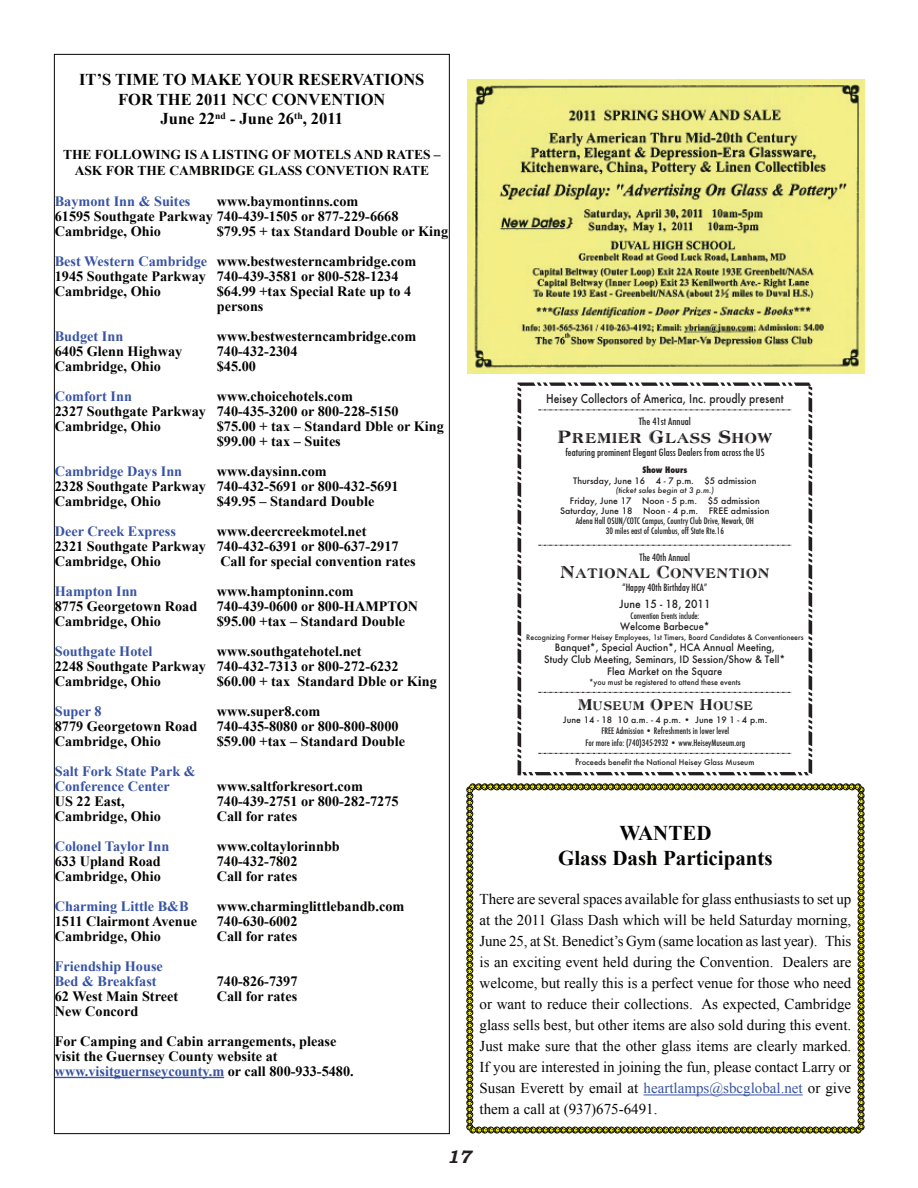
<style>
.page{position:relative;width:918px;height:1188px;background:#fff}
.page>*{position:absolute;margin:0;border:0;box-sizing:border-box;transform-origin:0 0}
.t1{font:700 21px/25.2px "Times New Roman";color:#040503;text-align:center}
.t2{font:italic 700 18px "Bookman Old Style";color:#231f20}
.t3{font:17.25px "Atlantic Inline";color:#231f20;scale:1.05 1}
.t4{font:16.8px "Atlantic Inline";color:#231f20}
.t5{font:700 16.5px/19.8px "Times New Roman";color:#040503;text-align:center}
.t6{font:15.15px "Atlantic Inline";color:#231f20}
.t7{font:15px/21px "Times New Roman";color:#040503;text-align:justify}
.t8{font:700 14.25px/15px "Times New Roman";color:#040503}
.t9{font:700 14.25px/15px "Times New Roman";color:#3853a3}
.t10{font:700 13.5px/16.2px "Times New Roman";color:#040503;text-align:center}
.t11{font:11.85px "Futura";color:#231f20;scale:.87 1}
.t12{font:10.95px "Futura";color:#231f20;scale:.95 1}
.t13{font:9.9px/12px "Futura";color:#231f20;text-align:center;scale:.95 1}
.t14{font:9.75px "Futura Condensed";color:#231f20;scale:1.05 1}
.t15{font:9.75px "Futura Condensed";color:#231f20}
.t16{font:8.7px/11.2px "Futura Condensed";color:#231f20;text-align:center}
.t17{font:8.7px/10.5px "Futura";color:#231f20;text-align:center}
.t18{font:8.7px "Futura Condensed";color:#231f20;scale:.95 1}
.t19{font:700 8.7px "Futura Condensed";color:#231f20}
.t20{font:7.65px "Futura";color:#231f20}
.t21{font:7.65px "Futura";color:#231f20;scale:.95 1}
.t22{font:italic 7.65px "Futura";color:#231f20}
.t23{font:7.35px "Futura";color:#231f20;scale:.95 1}
.s1{color:#3853a3}
.s2{font-family:"Futura Condensed";font-size:8.7px}
</style>
<div class="page">
<svg style="left:467px;top:784px;width:397px;height:349px"></svg>
<img style="left:467px;top:79px;width:398px;height:295px">
<hr style="left:55px;top:1077px;width:169px;height:1px;background:#3853a3">
<svg style="left:518px;top:383px;width:294px;height:392px"></svg>
<p class="t5" style="left:79px;top:69px;width:347px">IT’S TIME TO MAKE YOUR RESERVATIONS<br>FOR THE 2011 NCC CONVENTION<br>June 22<sup>nd</sup> - June 26<sup>th</sup>, 2011</p>
<p class="t10" style="left:63px;top:146px;width:379px">THE FOLLOWING IS A LISTING OF MOTELS AND RATES –<br>ASK FOR THE CAMBRIDGE GLASS CONVETION RATE</p>
<p class="t9" style="left:55px;top:193px;width:137px">Baymont Inn &amp; Suites</p>
<p class="t8" style="left:55px;top:193px;width:345px;text-indent:162px">www.baymontinns.com<br>61595 Southgate Parkway 740-439-1505 or 877-229-6668<br>Cambridge, Ohio</p>
<p class="t8" style="left:55px;top:216px;width:395px;line-height:30px;text-indent:162px">$79.95 + tax Standard Double or King<br><span class="s1">Best Western Cambridge</span> www.bestwesterncambridge.com</p>
<p class="t8" style="left:55px;top:268px;width:345px">1945 Southgate Parkway 740-439-3581 or 800-528-1234<br>Cambridge, Ohio</p>
<p class="t8" style="left:217px;top:283px;width:196px">$64.99 +tax Special Rate up to 4 persons</p>
<p class="t9" style="left:55px;top:328px;width:70px">Budget Inn</p>
<p class="t8" style="left:217px;top:328px;width:201px">www.bestwesterncambridge.com</p>
<p class="t8" style="left:55px;top:343px;width:129px">6405 Glenn Highway</p>
<p class="t8" style="left:217px;top:343px;width:82px">740-432-2304</p>
<p class="t8" style="left:55px;top:358px;width:108px">Cambridge, Ohio</p>
<p class="t8" style="left:217px;top:358px;width:41px">$45.00</p>
<p class="t9" style="left:55px;top:388px;width:79px">Comfort Inn</p>
<p class="t8" style="left:55px;top:388px;width:345px;text-indent:162px">www.choicehotels.com<br>2327 Southgate Parkway 740-435-3200 or 800-228-5150<br>Cambridge, Ohio</p>
<p class="t8" style="left:217px;top:418px;width:229px">$75.00 + tax – Standard Dble or King $99.00 + tax – Suites</p>
<p class="t8" style="left:55px;top:463px;width:345px;text-indent:162px">www.daysinn.com<br>2328 Southgate Parkway 740-432-5691 or 800-432-5691<br>Cambridge, Ohio</p>
<p class="t9" style="left:55px;top:463px;width:129px">Cambridge Days Inn</p>
<p class="t8" style="left:217px;top:493px;width:159px">$49.95 – Standard Double</p>
<p class="t9" style="left:55px;top:523px;width:123px">Deer Creek Express</p>
<p class="t8" style="left:55px;top:523px;width:345px;text-indent:162px">www.deercreekmotel.net<br>2321 Southgate Parkway 740-432-6391 or 800-637-2917<br>Cambridge, Ohio</p>
<p class="t8" style="left:220px;top:553px;width:197px">Call for special convention rates</p>
<p class="t9" style="left:55px;top:583px;width:84px">Hampton Inn</p>
<p class="t8" style="left:217px;top:583px;width:138px">www.hamptoninn.com</p>
<p class="t8" style="left:55px;top:598px;width:144px">8775 Georgetown Road</p>
<p class="t8" style="left:217px;top:598px;width:203px">740-439-0600 or 800-HAMPTON</p>
<p class="t8" style="left:55px;top:613px;width:108px">Cambridge, Ohio</p>
<p class="t8" style="left:217px;top:613px;width:190px">$95.00 +tax – Standard Double</p>
<p class="t9" style="left:55px;top:643px;width:99px">Southgate Hotel</p>
<p class="t8" style="left:55px;top:643px;width:345px;text-indent:162px">www.southgatehotel.net<br>2248 Southgate Parkway 740-432-7313 or 800-272-6232<br>Cambridge, Ohio</p>
<p class="t8" style="left:217px;top:673px;width:222px">$60.00 + tax Standard Dble or King</p>
<p class="t9" style="left:55px;top:703px;width:48px">Super 8</p>
<p class="t8" style="left:217px;top:703px;width:105px">www.super8.com</p>
<p class="t8" style="left:55px;top:718px;width:144px">8779 Georgetown Road</p>
<p class="t8" style="left:217px;top:718px;width:183px">740-435-8080 or 800-800-8000</p>
<p class="t8" style="left:55px;top:733px;width:108px">Cambridge, Ohio</p>
<p class="t8" style="left:217px;top:733px;width:190px">$59.00 +tax – Standard Double</p>
<p class="t9" style="left:55px;top:763px;width:142px">Salt Fork State Park &amp;<br>Conference Center</p>
<p class="t8" style="left:217px;top:778px;width:148px">www.saltforkresort.com</p>
<p class="t8" style="left:55px;top:793px;width:72px">US 22 East,</p>
<p class="t8" style="left:217px;top:793px;width:183px">740-439-2751 or 800-282-7275</p>
<p class="t8" style="left:55px;top:808px;width:108px">Cambridge, Ohio</p>
<p class="t8" style="left:217px;top:808px;width:82px">Call for rates</p>
<p class="t9" style="left:55px;top:838px;width:116px">Colonel Taylor Inn</p>
<p class="t8" style="left:217px;top:838px;width:125px">www.coltaylorinnbb</p>
<p class="t8" style="left:55px;top:853px;width:108px">633 Upland Road</p>
<p class="t8" style="left:217px;top:853px;width:82px">740-432-7802</p>
<p class="t8" style="left:55px;top:868px;width:108px">Cambridge, Ohio</p>
<p class="t8" style="left:217px;top:868px;width:82px">Call for rates</p>
<p class="t9" style="left:55px;top:898px;width:135px">Charming Little B&amp;B</p>
<p class="t8" style="left:217px;top:898px;width:189px">www.charminglittlebandb.com</p>
<p class="t8" style="left:55px;top:913px;width:144px">1511 Clairmont Avenue</p>
<p class="t8" style="left:217px;top:913px;width:82px">740-630-6002</p>
<p class="t8" style="left:55px;top:928px;width:108px">Cambridge, Ohio</p>
<p class="t8" style="left:217px;top:928px;width:82px">Call for rates</p>
<p class="t9" style="left:55px;top:958px;width:110px">Friendship House<br>Bed &amp; Breakfast</p>
<p class="t8" style="left:217px;top:973px;width:82px">740-826-7397</p>
<p class="t8" style="left:55px;top:988px;width:125px">62 West Main Street</p>
<p class="t8" style="left:217px;top:988px;width:82px">Call for rates</p>
<p class="t8" style="left:55px;top:996px;width:283px;line-height:30px">New Concord<br>For Camping and Cabin arrangements, please</p>
<p class="t8" style="left:55px;top:1048px;width:300px">visit the Guernsey County website at <span class="s1">www.visitguernseycounty.m</span> or call 800-933-5480.</p>
<p class="t11" style="left:546px;top:391px;width:275px">Heisey Collectors of America, Inc. proudly present</p>
<p class="t14" style="left:639px;top:415px;width:51px">The 41st Annual</p>
<p class="t3" style="left:557px;top:426px;width:207px">Premier Glass Show</p>
<p class="t14" style="left:565px;top:446px;width:191px">featuring prominent Elegant Glass Dealers from across the US</p>
<p class="t19" style="left:642px;top:464px;width:47px">Show Hours</p>
<p class="t17" style="left:573px;top:476px;width:185px">Thursday, June 16 4 - 7 p.m. $5 admission</p>
<p class="t22" style="left:616px;top:486px;width:100px">(ticket sales begin at 3 p.m.)</p>
<p class="t17" style="left:560px;top:496px;width:211px">Friday, June 17 Noon - 5 p.m. $5 admission<br>Saturday, June 18 Noon - 4 p.m. FREE admission</p>
<p class="t16" style="left:576px;top:517px;width:180px;line-height:10.1px">Adena Hall OSUN/COTC Campus, Country Club Drive, Newark, OH<br>30 miles east of Columbus, off State Rte.16</p>
<p class="t15" style="left:640px;top:551px;width:52px">The 40th Annual</p>
<p class="t4" style="left:560px;top:562px;width:211px">National Convention</p>
<p class="t15" style="left:622px;top:581px;width:87px">“Happy 40th Birthday HCA”</p>
<p class="t12" style="left:620px;top:597px;width:97px">June 15 - 18, 2011</p>
<p class="t18" style="left:631px;top:610px;width:74px">Convention Events include:</p>
<p class="t13" style="left:620px;top:622px;width:96px">Welcome Barbecue*</p>
<p class="t23" style="left:526px;top:633px;width:293px">Recognizing Former Heisey Employees, 1st Timers, Board Candidates &amp; Conventioneers</p>
<p class="t13" style="left:544px;top:643px;width:255px">Banquet*, Special Auction*, HCA Annual Meeting,<br>Study Club Meeting, Seminars, ID Session/Show &amp; Tell*<br>Flea Market on the Square</p>
<p class="t21" style="left:589px;top:677px;width:161px">*you must be registered to attend these events</p>
<p class="t6" style="left:577px;top:695px;width:177px">Museum Open House</p>
<p class="t17" style="left:563px;top:716px;width:206px">June 14 - 18 10 a.m. - 4 p.m. • June 19 1 - 4 p.m.</p>
<p class="t16" style="left:585px;top:727px;width:162px">FREE Admission • Refreshments in lower level<br>For more info: (740)345-2932 • www.HeiseyMuseum.org</p>
<p class="t20" style="left:575px;top:758px;width:181px"><span class="s2">P</span>roceeds benefit the National Heisey Glass Museum</p>
<h1 class="t1" style="left:558px;top:820px;width:216px">WANTED<br>Glass Dash Participants</h1>
<p class="t7" style="left:480px;top:889px;width:373px">There are several spaces available for glass enthusiasts to set up at the 2011 Glass Dash which will be held Saturday morning, June 25, at St. Benedict’s Gym (same location as last year). This is an exciting event held during the Convention. Dealers are welcome, but really this is a perfect venue for those who need or want to reduce their collections. As expected, Cambridge glass sells best, but other items are also sold during this event.<br>Just make sure that the other glass items are clearly marked.<br>If you are interested in joining the fun, please contact Larry or Susan Everett by email at <span class="s1">heartlamps@sbcglobal.net</span> or give them a call at (937)675-6491.</p>
<p class="t2" style="left:447px;top:1144px;width:26px">17</p>
</div>
